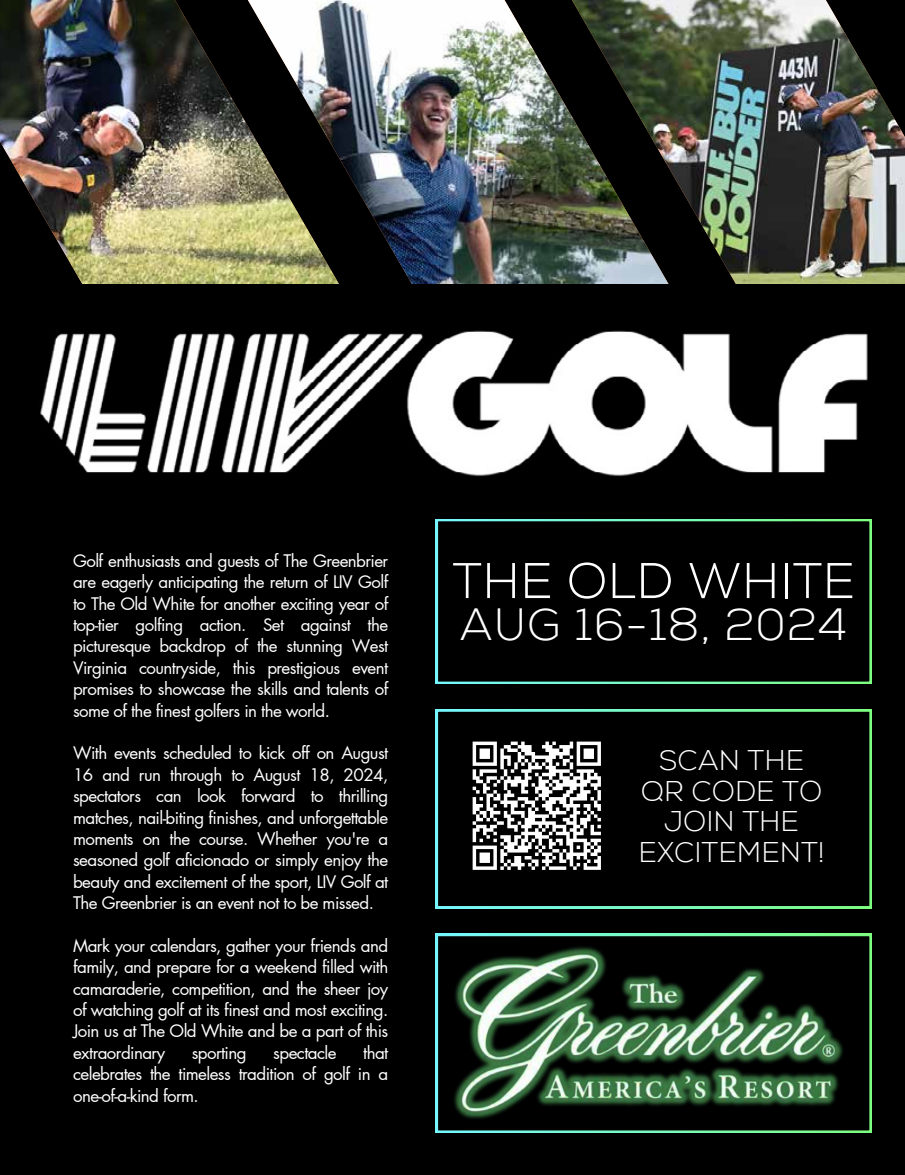
<style>
.page{position:relative;width:905px;height:1175px;background:#fff}
.page>*{position:absolute;margin:0;border:0;box-sizing:border-box;transform-origin:0 0}
.t1{font:300 49.95px "Nexa";letter-spacing:.005em;color:#fff}
.t2{font:300 45px "Nexa";letter-spacing:.02em;color:#fff}
.t3{font:300 28.5px/30.3px "Nexa";color:#fff;text-align:center}
.t4{font:16.95px/21.3px "Futura LT Pro";letter-spacing:-.035em;color:#fff;text-align:justify}
</style>
<div class="page">
<div style="left:0;top:0;width:904px;height:1174px;background:#000"></div>
<img style="left:40px;top:330px;width:828px;height:146px">
<img style="left:0;top:0;width:245px;height:284px">
<img style="left:245px;top:0;width:325px;height:284px">
<img style="left:570px;top:0;width:334px;height:284px">
<svg style="left:436px;top:709px;width:435px;height:199px"></svg>
<div style="left:465px;top:734px;width:143px;height:142px;background:#000"></div>
<svg style="left:472px;top:741px;width:129px;height:129px"></svg>
<svg style="left:436px;top:519px;width:435px;height:164px"></svg>
<svg style="left:436px;top:934px;width:435px;height:198px"></svg>
<img style="left:435px;top:943px;width:427px;height:179px">
<p class="t4" style="left:73px;top:551px;width:317px">Golf enthusiasts and guests of The Greenbrier are eagerly anticipating the return of LIV Golf to The Old White for another exciting year of top-tier golfing action. Set against the picturesque backdrop of the stunning West Virginia countryside, this prestigious event promises to showcase the skills and talents of some of the finest golfers in the world.</p>
<p class="t4" style="left:73px;top:743px;width:317px">With events scheduled to kick off on August 16 and run through to August 18, 2024, spectators can look forward to thrilling matches, nail-biting finishes, and unforgettable moments on the course. Whether you're a seasoned golf aficionado or simply enjoy the beauty and excitement of the sport, LIV Golf at The Greenbrier is an event not to be missed.</p>
<p class="t4" style="left:73px;top:935px;width:317px">Mark your calendars, gather your friends and family, and prepare for a weekend filled with camaraderie, competition, and the sheer joy of watching golf at its finest and most exciting.<br>Join us at The Old White and be a part of this extraordinary</p>
<p class="t4" style="left:73px;top:1042px;width:317px;text-indent:290px">that celebrates the timeless tradition of golf in a one-of-a-kind form.</p>
<p class="t4" style="left:192px;top:1042px;width:56px">sporting</p>
<p class="t4" style="left:273px;top:1042px;width:65px">spectacle</p>
<h1 class="t1" style="left:452px;top:548px;width:404px">THE OLD WHITE</h1>
<h2 class="t2" style="left:459px;top:595px;width:389px">AUG 16-18, 2024</h2>
<h3 class="t3" style="left:638px;top:745px;width:187px">SCAN THE<br>QR CODE TO<br>JOIN THE<br>EXCITEMENT!</h3>
</div>
